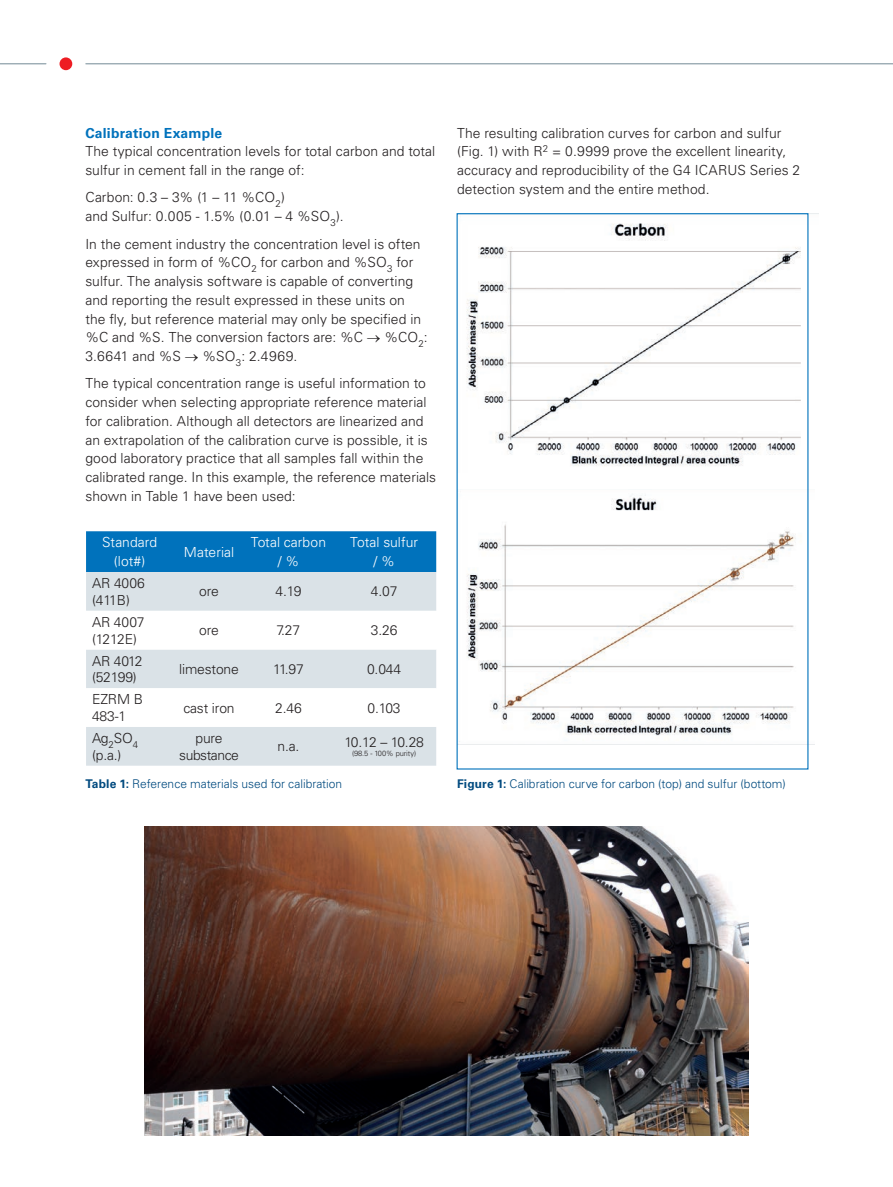
<style>
.page{position:relative;width:893px;height:1187px;background:#fff}
.page>*{position:absolute;margin:0;border:0;box-sizing:border-box;transform-origin:0 0}
.Body{font:300 13.8px/18.8px "Univers LT Std";color:#231f20}
.Table_Text{font:300 13.8px/16.6px "Univers LT Std";letter-spacing:-.01em;color:#231f20}
.Body_weiß{font:300 13.8px/18.8px "Univers LT Std";color:#fff;text-align:center}
.Subheadline_1__blau{font:700 13.8px "Univers LT Std";letter-spacing:.015em;color:#0072bc}
.Table_Text-2{font:300 13.8px/16.6px "Univers LT Std";letter-spacing:-.03em;color:#231f20;text-align:center}
.t1{font:300 12px "Univers LT Std";color:#004a7f}
.Table_Text-3{font:300 7.5px "Univers LT Std";letter-spacing:-.01em;color:#231f20}
.s1{font-weight:700}
</style>
<div class="page">
<div style="left:86px;top:531px;width:350px;height:41px;background:#0072bc"></div>
<div style="left:86px;top:572px;width:350px;height:193px;background:#dae2e7"></div>
<svg style="left:86px;top:610px;width:350px;height:117px"></svg>
<img style="left:466px;top:214px;width:343px;height:258px">
<img style="left:459px;top:489px;width:350px;height:255px">
<img style="left:145px;top:826px;width:603px;height:309px">
<hr style="left:86px;top:63px;width:807px;height:1px;background:#738a95">
<div style="left:60px;top:57px;width:12px;height:13px;background:#ee1d23;border-radius:50%"></div>
<hr style="left:0;top:63px;width:46px;height:1px;background:#738a95">
<p class="Subheadline_1__blau" style="left:85px;top:125px;width:138px">Calibration Example</p>
<p class="Body" style="left:85px;top:142px;width:351px">The typical concentration levels for total carbon and total sulfur in cement fall in the range of:</p>
<p class="Body" style="left:85px;top:188px;width:260px">Carbon: 0.3 – 3% (1 – 11 %CO<sub>2</sub>)<br>and Sulfur: 0.005 - 1.5% (0.01 – 4 %SO<sub>3</sub>).</p>
<p class="Body" style="left:85px;top:234px;width:344px">In the cement industry the concentration level is often expressed in form of %CO<sub>2</sub> for carbon and %SO<sub>3</sub> for sulfur. The analysis software is capable of converting and reporting the result expressed in these units on the fly, but reference material may only be specified in %C and %S. The conversion factors are: %C → %CO<sub>2</sub>:<br>3.6641 and %S → %SO<sub>3</sub>: 2.4969.</p>
<p class="Body" style="left:85px;top:374px;width:352px">The typical concentration range is useful information to consider when selecting appropriate reference material for calibration. Although all detectors are linearized and an extrapolation of the calibration curve is possible, it is good laboratory practice that all samples fall within the calibrated range. In this example, the reference materials shown in Table 1 have been used:</p>
<p class="Body_weiß" style="left:102px;top:533px;width:57px">Standard (lot#)</p>
<p class="Body_weiß" style="left:184px;top:542px;width:52px">Material</p>
<p class="Body_weiß" style="left:251px;top:533px;width:77px">Total carbon / %</p>
<p class="Body_weiß" style="left:350px;top:533px;width:69px">Total sulfur / %</p>
<p class="Table_Text" style="left:92px;top:575px;width:54px">AR 4006 (411B)</p>
<p class="Table_Text" style="left:199px;top:583px;width:21px">ore</p>
<p class="Table_Text" style="left:275px;top:583px;width:27px">4.19</p>
<p class="Table_Text" style="left:371px;top:583px;width:28px">4.07</p>
<p class="Table_Text" style="left:92px;top:613px;width:54px">AR 4007 (1212E)</p>
<p class="Table_Text" style="left:199px;top:622px;width:21px">ore</p>
<p class="Table_Text" style="left:277px;top:622px;width:25px">7.27</p>
<p class="Table_Text" style="left:371px;top:622px;width:28px">3.26</p>
<p class="Table_Text" style="left:92px;top:652px;width:52px">AR 4012 (52199)</p>
<p class="Table_Text" style="left:179px;top:660px;width:61px">limestone</p>
<p class="Table_Text" style="left:273px;top:660px;width:32px">11.97</p>
<p class="Table_Text" style="left:367px;top:660px;width:36px">0.044</p>
<p class="Table_Text" style="left:92px;top:691px;width:52px">EZRM B<br>483-1</p>
<p class="Table_Text" style="left:183px;top:699px;width:53px">cast iron</p>
<p class="Table_Text" style="left:275px;top:699px;width:28px">2.46</p>
<p class="Table_Text" style="left:368px;top:699px;width:35px">0.103</p>
<p class="Table_Text" style="left:92px;top:729px;width:48px">Ag<sub>2</sub>SO<sub>4 </sub>(p.a.)</p>
<p class="Table_Text-2" style="left:179px;top:729px;width:61px">pure substance</p>
<p class="Table_Text" style="left:277px;top:738px;width:23px">n.a.</p>
<p class="Table_Text" style="left:344px;top:733px;width:81px">10.12 – 10.28</p>
<p class="Table_Text-3" style="left:352px;top:748px;width:66px">(98.5 - 100% purity)</p>
<p class="Body" style="left:457px;top:123px;width:345px">The resulting calibration curves for carbon and sulfur (Fig. 1) with R<sup>2</sup> = 0.9999 prove the excellent linearity, accuracy and reproducibility of the G4 ICARUS Series 2 detection system and the entire method.</p>
<p class="t1" style="left:85px;top:776px;width:258px"><span class="s1">Table 1:</span> Reference materials used for calibration</p>
<p class="t1" style="left:457px;top:776px;width:330px"><span class="s1">Figure 1:</span> Calibration curve for carbon (top) and sulfur (bottom)</p>
</div>
